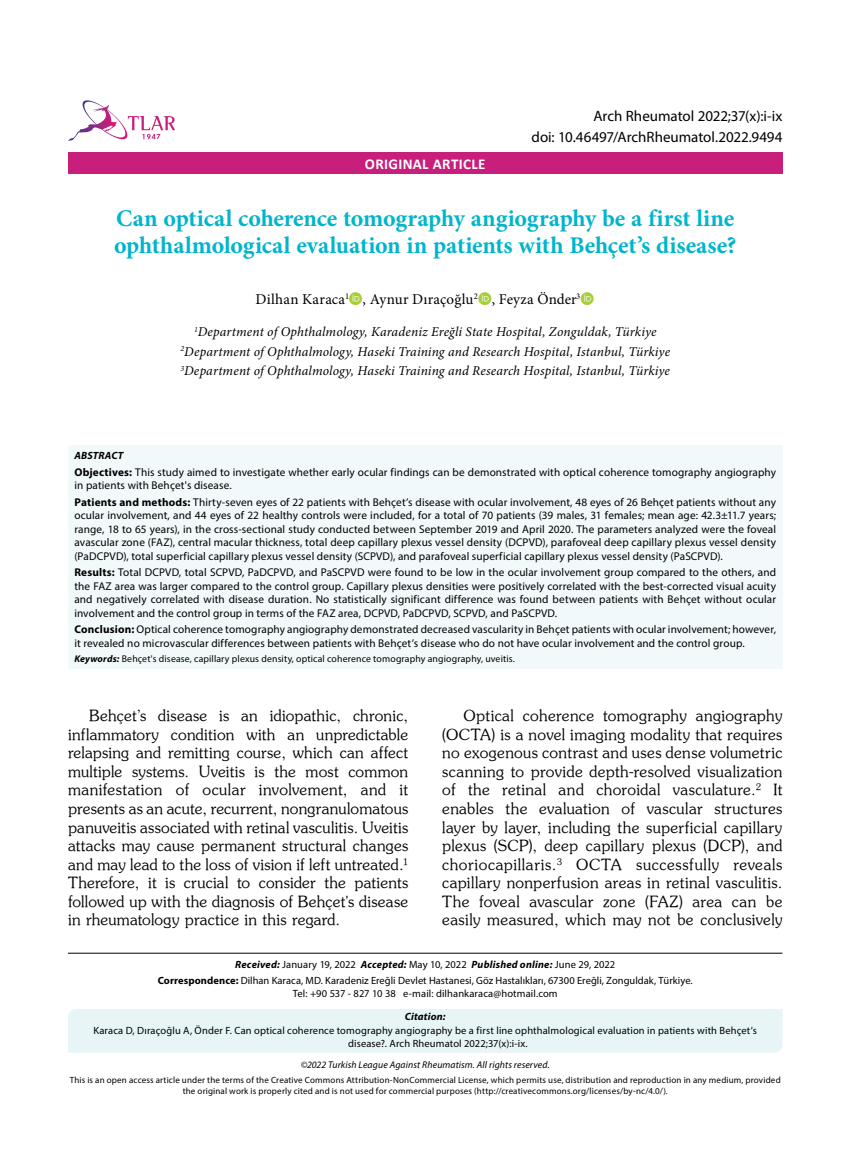
<style>
.page{position:relative;width:859px;height:1170px;background:#fff}
.page>*{position:absolute;margin:0;border:0;box-sizing:border-box;transform-origin:0 0}
.t1{font:700 24px/27px "Minion Pro";letter-spacing:-.005em;color:#00b5cc}
.t2{font:15.45px/18.6px "Souvenir Turk";letter-spacing:.02em;color:#000;text-align:justify}
.t3{font:15px "Myriad Pro";color:#000}
.t4{font:15px "Minion Pro";letter-spacing:.01em;color:#000}
.t5{font:700 15px "Calibri";letter-spacing:.02em;color:#fff}
.t6{font:italic 13.5px/19.5px "Minion Pro";letter-spacing:.01em;color:#000;text-align:center}
.t7{font:11.25px/13.5px "Myriad Pro";letter-spacing:.01em;color:#000}
.t8{font:10.5px/16.8px "Myriad Pro";letter-spacing:.01em;color:#000;text-align:center}
.t9{font:italic 700 10.5px "Myriad Pro";letter-spacing:.02em;color:#000}
.t10{font:9.75px "Myriad Pro";letter-spacing:.015em;color:#000}
.t11{font:italic 9.75px "Myriad Pro";letter-spacing:.01em;color:#000}
.t12{font:9px/10.8px "Myriad Pro";letter-spacing:.015em;color:#000;text-align:center}
.s1{font-weight:700}
.s2{font-weight:700;font-style:italic}
</style>
<div class="page">
<div style="left:68px;top:152px;width:714px;height:22px;background:#c81e7c"></div>
<svg style="left:68px;top:100px;width:107px;height:41px"></svg>
<div style="left:68px;top:444px;width:714px;height:224px;background:#f1f9fa"></div>
<hr style="left:68px;top:952px;width:714px;height:1px;background:#000">
<div style="left:68px;top:1009px;width:714px;height:43px;background:#e7f5f7"></div>
<h3 class="t3" style="left:593px;top:107px;width:191px">Arch Rheumatol 2022;37(x):i-ix</h3>
<h3 class="t3" style="left:531px;top:127px;width:252px">doi: 10.46497/ArchRheumatol.2022.9494</h3>
<h3 class="t5" style="left:365px;top:153px;width:122px">ORIGINAL ARTICLE</h3>
<h1 class="t1" style="left:114px;top:204px;width:624px">Can optical coherence tomography angiography be a first line ophthalmological evaluation in patients with Behçet’s disease?</h1>
<h3 class="t4" style="left:256px;top:289px;width:326px">Dilhan Karaca<sup>1</sup> , Aynur Dıraçoğlu<sup>2</sup> , Feyza Önder<sup>3</sup></h3>
<p class="t6" style="left:180px;top:322px;width:491px"><sup>1</sup>Department of Ophthalmology, Karadeniz Ereğli State Hospital, Zonguldak, Türkiye<br><sup>2</sup>Department of Ophthalmology, Haseki Training and Research Hospital, Istanbul, Türkiye<br><sup>3</sup>Department of Ophthalmology, Haseki Training and Research Hospital, Istanbul, Türkiye</p>
<p class="t9" style="left:74px;top:449px;width:50px">ABSTRACT</p>
<p class="t7" style="left:74px;top:465px;width:703px"><span class="s1">Objectives:</span> This study aimed to investigate whether early ocular findings can be demonstrated with optical coherence tomography angiography in patients with Behçet's disease.</p>
<p class="t7" style="left:74px;top:495px;width:703px;text-align:justify"><span class="s1">Patients and methods:</span> Thirty-seven eyes of 22 patients with Behçet’s disease with ocular involvement, 48 eyes of 26 Behçet patients without any ocular involvement, and 44 eyes of 22 healthy controls were included, for a total of 70 patients (39 males, 31 females; mean age: 42.3±11.7 years; range, 18 to 65 years), in the cross-sectional study conducted between September 2019 and April 2020. The parameters analyzed were the foveal avascular zone (FAZ), central macular thickness, total deep capillary plexus vessel density (DCPVD), parafoveal deep capillary plexus vessel density (PaDCPVD), total superficial capillary plexus vessel density (SCPVD), and parafoveal superficial capillary plexus vessel density (PaSCPVD).</p>
<p class="t7" style="left:74px;top:565px;width:703px;text-align:justify"><span class="s1">Results:</span> Total DCPVD, total SCPVD, PaDCPVD, and PaSCPVD were found to be low in the ocular involvement group compared to the others, and the FAZ area was larger compared to the control group. Capillary plexus densities were positively correlated with the best-corrected visual acuity and negatively correlated with disease duration. No statistically significant difference was found between patients with Behçet without ocular involvement and the control group in terms of the FAZ area, DCPVD, PaDCPVD, SCPVD, and PaSCPVD.</p>
<p class="t7" style="left:74px;top:622px;width:703px"><span class="s1">Conclusion:</span> Optical coherence tomography angiography demonstrated decreased vascularity in Behçet patients with ocular involvement; however, it revealed no microvascular differences between patients with Behçet’s disease who do not have ocular involvement and the control group.</p>
<p class="t10" style="left:74px;top:652px;width:442px"><span class="s2">Keywords:</span> Behçet's disease, capillary plexus density, optical coherence tomography angiography, uveitis.</p>
<p class="t2" style="left:68px;top:706px;width:342px;text-indent:21px">Behçet’s disease is an idiopathic, chronic, inflammatory condition with an unpredictable relapsing and remitting course, which can affect multiple systems. Uveitis is the most common manifestation of ocular involvement, and it presents as an acute, recurrent, nongranulomatous panuveitis associated with retinal vasculitis. Uveitis attacks may cause permanent structural changes and may lead to the loss of vision if left untreated.<sup>1<br></sup>Therefore, it is crucial to consider the patients followed up with the diagnosis of Behçet's disease in rheumatology practice in this regard.</p>
<p class="t2" style="left:442px;top:706px;width:342px;text-indent:21px">Optical coherence tomography angiography (OCTA) is a novel imaging modality that requires no exogenous contrast and uses dense volumetric scanning to provide depth-resolved visualization of the retinal and choroidal vasculature.<sup>2</sup> It enables the evaluation of vascular structures layer by layer, including the superficial capillary plexus (SCP), deep capillary plexus (DCP), and choriocapillaris.<sup>3</sup> OCTA successfully reveals capillary nonperfusion areas in retinal vasculitis.<br>The foveal avascular zone (FAZ) area can be easily measured, which may not be conclusively</p>
<p class="t8" style="left:158px;top:955px;width:536px"><span class="s2">Received:</span> January 19, 2022 <span class="s2">Accepted:</span> May 10, 2022 <span class="s2">Published online:</span> June 29, 2022<br><span class="s1">Correspondence:</span> Dilhan Karaca, MD. Karadeniz Ereğli Devlet Hastanesi, Göz Hastalıkları, 67300 Ereğli, Zonguldak, Türkiye.</p>
<p class="t8" style="left:293px;top:984px;width:267px">Tel: +90 537 - 827 10 38 e-mail: dilhankaraca@hotmail.com</p>
<p class="t9" style="left:405px;top:1009px;width:42px">Citation:</p>
<p class="t8" style="left:348px;top:1024px;width:410px;line-height:12.6px;text-align:left;text-indent:-255px">Karaca D, Dıraçoğlu A, Önder F. Can optical coherence tomography angiography be a first line ophthalmological evaluation in patients with Behçet’s disease?. Arch Rheumatol 2022;37(x):i-ix.</p>
<p class="t11" style="left:301px;top:1058px;width:251px">©2022 Turkish League Against Rheumatism. All rights reserved.</p>
<p class="t12" style="left:70px;top:1074px;width:713px">This is an open access article under the terms of the Creative Commons Attribution-NonCommercial License, which permits use, distribution and reproduction in any medium, provided the original work is properly cited and is not used for commercial purposes (http://creativecommons.org/licenses/by-nc/4.0/).</p>
</div>
